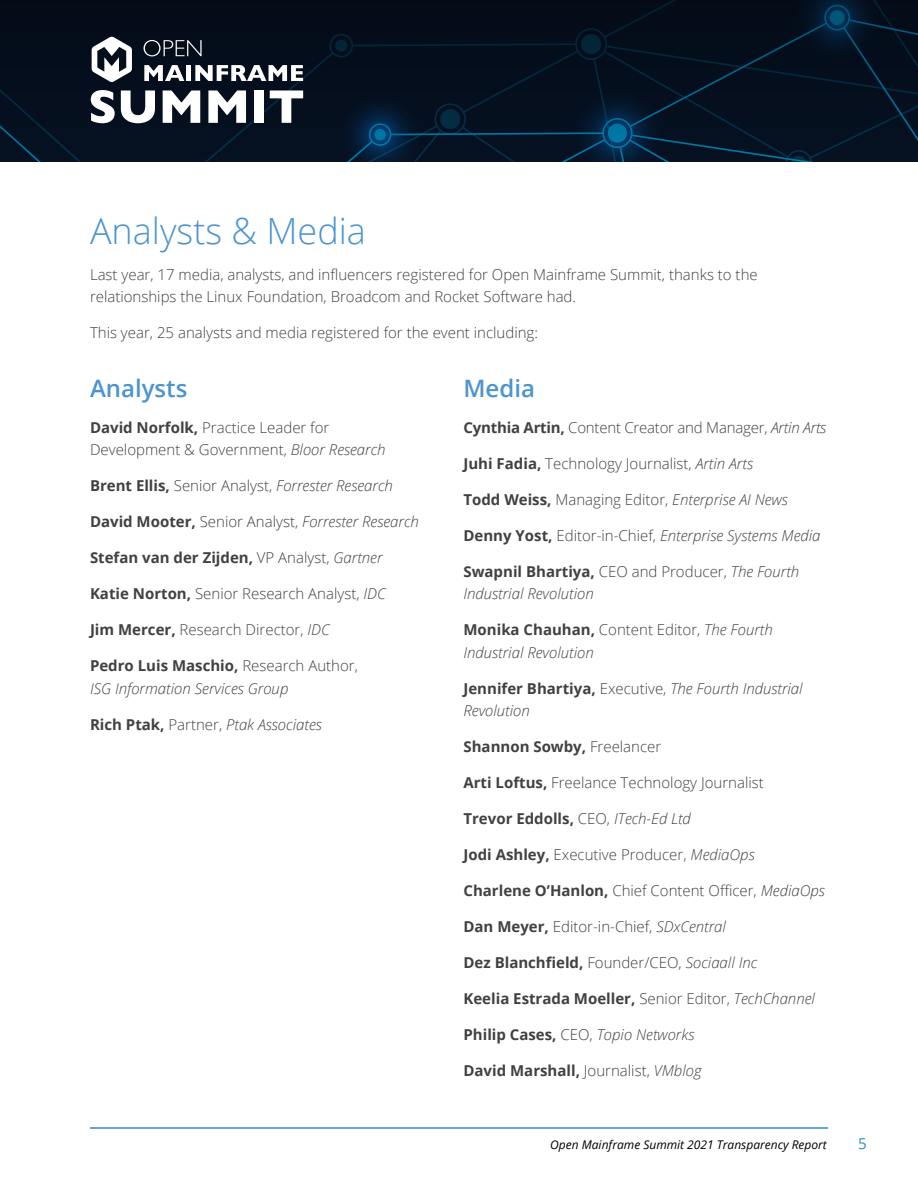
<style>
.page{position:relative;width:918px;height:1188px;background:#fff}
.page>*{position:absolute;margin:0;border:0;box-sizing:border-box;transform-origin:0 0}
.t1{font:300 36px "Open Sans";color:#4c94d0}
.t2{font:600 24px "Open Sans";color:#4c94d0}
.t3{font:300 15px/22.5px "Open Sans";color:#414042}
.t4{font:italic 300 15px/22.5px "Open Sans";color:#414042}
.t5{font:700 15px "Open Sans";color:#414042}
.t6{font:15px "Open Sans";color:#308ccb}
.t7{font:italic 12px "Open Sans";color:#000}
.s1{font-weight:700}
.s2{font-style:italic}
.s3{font-weight:700;font-style:normal}
.s4{font-style:normal}
.s5{font-weight:300}
.s6{font-weight:300;font-style:italic}
</style>
<div class="page">
<hr style="left:90px;top:1127px;width:738px;height:2px;background:#308ccb">
<svg style="left:0;top:0;width:918px;height:162px;background:#041222"></svg>
<svg style="left:92px;top:37px;width:40px;height:46px"></svg>
<svg style="left:144px;top:40px;width:58px;height:16px"></svg>
<svg style="left:144px;top:65px;width:40px;height:16px"></svg>
<hr style="left:187px;top:65px;width:4px;height:16px;background:#fff">
<svg style="left:195px;top:65px;width:108px;height:16px"></svg>
<svg style="left:91px;top:90px;width:24px;height:33px"></svg>
<svg style="left:121px;top:91px;width:34px;height:32px"></svg>
<svg style="left:163px;top:91px;width:37px;height:32px"></svg>
<svg style="left:208px;top:91px;width:38px;height:32px"></svg>
<div style="left:254px;top:91px;width:10px;height:32px;background:#fff"></div>
<svg style="left:270px;top:91px;width:33px;height:32px"></svg>
<h1 class="t1" style="left:90px;top:206px;width:278px">Analysts &amp; Media</h1>
<p class="t3" style="left:90px;top:262px;width:669px">Last year, 17 media, analysts, and influencers registered for Open Mainframe Summit, thanks to the relationships the Linux Foundation, Broadcom and Rocket Software had.</p>
<p class="t3" style="left:90px;top:321px;width:450px">This year, 25 analysts and media registered for the event including:</p>
<h2 class="t2" style="left:90px;top:371px;width:99px">Analysts</h2>
<p class="t3" style="left:90px;top:415px;width:297px"><span class="s1">David Norfolk,</span> Practice Leader for<br>Development &amp; Government, <span class="s2">Bloor Research</span></p>
<p class="t4" style="left:90px;top:474px;width:304px"><span class="s3">Brent Ellis,</span> <span class="s4">Senior Analyst,</span> Forrester Research</p>
<p class="t4" style="left:90px;top:510px;width:330px"><span class="s3">David Mooter,</span> <span class="s4">Senior Analyst,</span> Forrester Research</p>
<p class="t5" style="left:90px;top:547px;width:294px">Stefan van der Zijden, <span class="s5">VP Analyst,</span> <span class="s6">Gartner</span></p>
<p class="t3" style="left:90px;top:582px;width:297px"><span class="s1">Katie Norton,</span> Senior Research Analyst, <span class="s2">IDC</span></p>
<p class="t3" style="left:90px;top:618px;width:241px"><span class="s1">Jim Mercer,</span> Research Director, <span class="s2">IDC</span></p>
<p class="t4" style="left:90px;top:654px;width:269px"><span class="s3">Pedro Luis Maschio,</span> <span class="s4">Research Author,<br></span>ISG Information Services Group</p>
<p class="t4" style="left:90px;top:712px;width:233px"><span class="s3">Rich Ptak,</span> <span class="s4">Partner,</span> Ptak Associates</p>
<h2 class="t2" style="left:464px;top:371px;width:73px">Media</h2>
<p class="t3" style="left:464px;top:415px;width:364px"><span class="s1">Cynthia Artin,</span> Content Creator and Manager, <span class="s2">Artin Arts</span></p>
<p class="t3" style="left:464px;top:451px;width:291px"><span class="s1">Juhi Fadia,</span> Technology Journalist, <span class="s2">Artin Arts</span></p>
<p class="t4" style="left:464px;top:487px;width:326px"><span class="s3">Todd Weiss,</span> <span class="s4">Managing Editor,</span> Enterprise AI News</p>
<p class="t4" style="left:464px;top:523px;width:359px"><span class="s3">Denny Yost,</span> <span class="s4">Editor-in-Chief,</span> Enterprise Systems Media</p>
<p class="t4" style="left:464px;top:559px;width:337px"><span class="s3">Swapnil Bhartiya,</span> <span class="s4">CEO and Producer,</span> The Fourth<br>Industrial Revolution</p>
<p class="t4" style="left:464px;top:618px;width:311px"><span class="s3">Monika Chauhan,</span> <span class="s4">Content Editor,</span> The Fourth<br>Industrial Revolution</p>
<p class="t4" style="left:464px;top:676px;width:341px"><span class="s3">Jennifer Bhartiya,</span> <span class="s4">Executive,</span> The Fourth Industrial<br>Revolution</p>
<p class="t5" style="left:464px;top:736px;width:199px">Shannon Sowby, <span class="s5">Freelancer</span></p>
<p class="t3" style="left:464px;top:771px;width:302px"><span class="s1">Arti Loftus,</span> Freelance Technology Journalist</p>
<p class="t5" style="left:464px;top:808px;width:229px">Trevor Eddolls, <span class="s5">CEO,</span> <span class="s6">ITech-Ed Ltd</span></p>
<p class="t3" style="left:464px;top:843px;width:293px"><span class="s1">Jodi Ashley,</span> Executive Producer, <span class="s2">MediaOps</span></p>
<p class="t3" style="left:464px;top:879px;width:363px"><span class="s1">Charlene O’Hanlon,</span> Chief Content Officer, <span class="s2">MediaOps</span></p>
<p class="t3" style="left:463px;top:915px;width:264px"><span class="s1">Dan Meyer,</span> Editor-in-Chief, <span class="s2">SDxCentral</span></p>
<p class="t5" style="left:463px;top:952px;width:295px">Dez Blanchfield, <span class="s5">Founder/CEO,</span> <span class="s6">Sociaall Inc</span></p>
<p class="t5" style="left:463px;top:988px;width:353px">Keelia Estrada Moeller, <span class="s5">Senior Editor,</span> <span class="s6">TechChannel</span></p>
<p class="t4" style="left:463px;top:1023px;width:232px"><span class="s3">Philip Cases,</span> <span class="s4">CEO,</span> Topio Networks</p>
<p class="t5" style="left:463px;top:1060px;width:240px">David Marshall, <span class="s5">Journalist,</span> <span class="s6">VMblog</span></p>
<p class="t7" style="left:550px;top:1136px;width:278px">Open Mainframe Summit 2021 Transparency Report</p>
<p class="t6" style="left:858px;top:1133px;width:10px">5</p>
</div>
